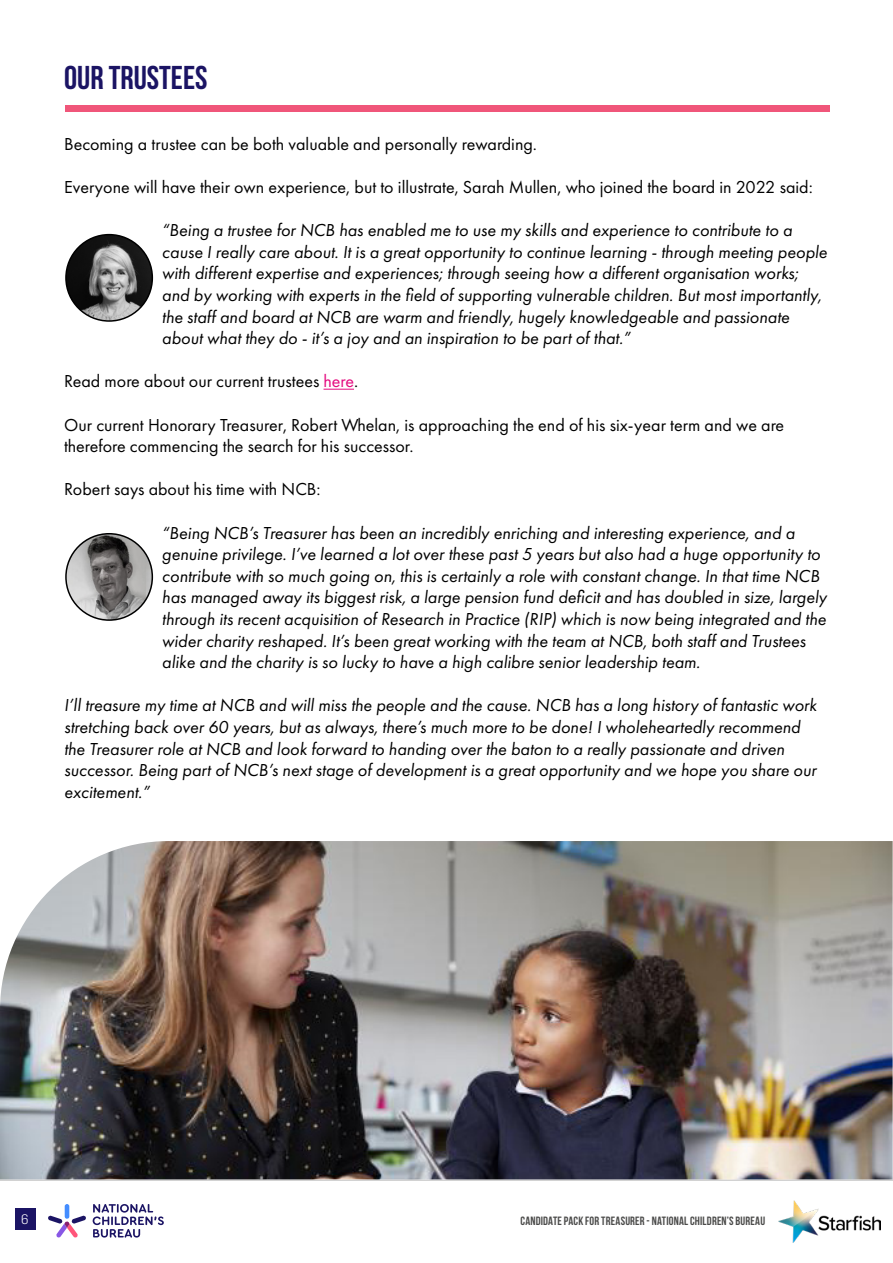
<style>
.page{position:relative;width:893px;height:1263px;background:#fff}
.page>*{position:absolute;margin:0;border:0;box-sizing:border-box;transform-origin:0 0}
.t1{font:700 33px "Bebas Neue";color:#1b1464}
.t2{font:italic 18px/21.6px "Futura PT";color:#000}
.t3{font:18px/21.6px "Futura PT";color:#000}
.t4{font:300 13.5px "Flama";color:#fff}
.t5{font:700 12px "Bebas Neue";letter-spacing:.015em;color:#4a4a49}
.s1{color:#e4097e}
</style>
<div class="page">
<svg style="left:48px;top:1204px;width:38px;height:33px"></svg>
<svg style="left:92px;top:1204px;width:72px;height:33px"></svg>
<img style="left:778px;top:1200px;width:102px;height:42px">
<div style="left:15px;top:1208px;width:20px;height:21px;background:#1b1464"></div>
<hr style="left:0;top:1179px;width:893px;height:2px;background:#000">
<hr style="left:324px;top:389px;width:30px;height:1px;background:#e4097e">
<div style="left:65px;top:105px;width:764px;height:7px;background:#f0567a"></div>
<img style="left:0;top:841px;width:893px;height:338px">
<img style="left:66px;top:235px;width:86px;height:86px;border-radius:43px">
<div style="left:65px;top:234px;width:88px;height:88px;border:2px solid #000;border-radius:50%"></div>
<img style="left:66px;top:534px;width:86px;height:86px;border-radius:43px">
<div style="left:65px;top:533px;width:88px;height:88px;border:2px solid #000;border-radius:50%"></div>
<h1 class="t1" style="left:64px;top:59px;width:145px">OUR TRUSTEES</h1>
<p class="t3" style="left:64px;top:133px;width:474px">Becoming a trustee can be both valuable and personally rewarding.</p>
<p class="t3" style="left:64px;top:176px;width:750px">Everyone will have their own experience, but to illustrate, Sarah Mullen, who joined the board in 2022 said:</p>
<p class="t2" style="left:162px;top:219px;width:667px">“Being a trustee for NCB has enabled me to use my skills and experience to contribute to a cause I really care about. It is a great opportunity to continue learning - through meeting people with different expertise and experiences; through seeing how a different organisation works; and by working with experts in the field of supporting vulnerable children. But most importantly, the staff and board at NCB are warm and friendly, hugely knowledgeable and passionate about what they do - it’s a joy and an inspiration to be part of that.”</p>
<p class="t3" style="left:64px;top:370px;width:295px">Read more about our current trustees <span class="s1">here</span>.</p>
<p class="t3" style="left:64px;top:414px;width:722px">Our current Honorary Treasurer, Robert Whelan, is approaching the end of his six-year term and we are therefore commencing the search for his successor.</p>
<p class="t3" style="left:64px;top:478px;width:258px">Robert says about his time with NCB:</p>
<p class="t2" style="left:162px;top:522px;width:666px">“Being NCB’s Treasurer has been an incredibly enriching and interesting experience, and a genuine privilege. I’ve learned a lot over these past 5 years but also had a huge opportunity to contribute with so much going on, this is certainly a role with constant change. In that time NCB has managed away its biggest risk, a large pension fund deficit and has doubled in size, largely through its recent acquisition of Research in Practice (RIP) which is now being integrated and the wider charity reshaped. It’s been great working with the team at NCB, both staff and Trustees alike and the charity is so lucky to have a high calibre senior leadership team.</p>
<p class="t2" style="left:64px;top:694px;width:754px">I’ll treasure my time at NCB and will miss the people and the cause. NCB has a long history of fantastic work stretching back over 60 years, but as always, there’s much more to be done! I wholeheartedly recommend the Treasurer role at NCB and look forward to handing over the baton to a really passionate and driven successor. Being part of NCB’s next stage of development is a great opportunity and we hope you share our excitement.”</p>
<p class="t4" style="left:21px;top:1210px;width:9px">6</p>
<p class="t5" style="left:520px;top:1214px;width:246px">CANDIDATE PACK FOR TREASURER - NATIONAL CHILDREN’S BUREAU</p>
</div>
